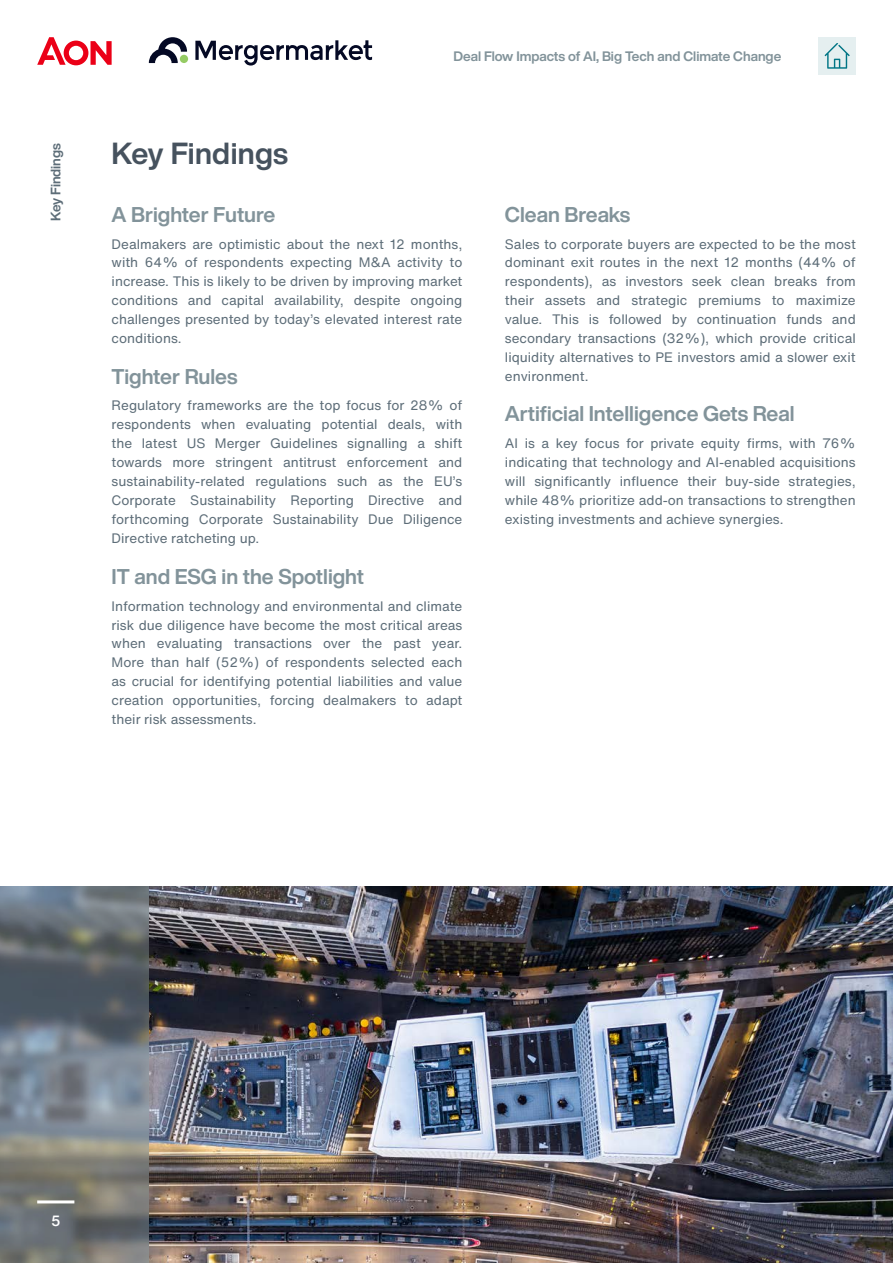
<style>
.page{position:relative;width:893px;height:1263px;background:#fff}
.page>*{position:absolute;margin:0;border:0;box-sizing:border-box;transform-origin:0 0}
.Headline_20pt{font:700 30px "Helvetica Now Display";letter-spacing:.01em;color:#46525e}
.About_subhead_10pt{font:700 21px "Helvetica Now Display";color:#82939a}
.Page_number{font:500 14.55px "Helvetica Now Text";color:#fff}
.Body_Copy_9pt{font:13.5px/18.9px "Helvetica Now Text";color:#5d6d78;text-align:justify}
.Introduction_text_20pt{font:700 13.5px "Helvetica Now Display";color:#82939a}
.Introduction_text_20pt-2{font:700 13.5px "Helvetica Now Display";color:#5d6d78}
</style>
<div class="page">
<img style="left:149px;top:886px;width:744px;height:377px">
<svg style="left:0;top:886px;width:149px;height:377px;background:#70777b"></svg>
<div style="left:819px;top:37px;width:37px;height:37px;background:#e5eff0"></div>
<svg style="left:824px;top:43px;width:26px;height:26px"></svg>
<hr style="left:37px;top:1200px;width:37px;height:3px;background:#fff">
<svg style="left:149px;top:37px;width:38px;height:26px"></svg>
<svg style="left:195px;top:40px;width:177px;height:26px"></svg>
<svg style="left:37px;top:37px;width:75px;height:28px"></svg>
<p class="Introduction_text_20pt" style="left:453px;top:47px;width:329px">Deal Flow Impacts of AI, Big Tech and Climate Change</p>
<p class="Introduction_text_20pt-2" style="left:47px;top:221px;width:79px;rotate:-90deg">Key Findings</p>
<p class="Headline_20pt" style="left:112px;top:133px;width:178px">Key Findings</p>
<p class="About_subhead_10pt" style="left:505px;top:200px;width:127px">Clean Breaks</p>
<p class="Body_Copy_9pt" style="left:505px;top:234px;width:352px">Sales to corporate buyers are expected to be the most dominant exit routes in the next 12 months (44% of respondents), as investors seek clean breaks from their assets and strategic premiums to maximize value. This is followed by continuation funds and secondary transactions (32%), which provide critical liquidity alternatives to PE investors amid a slower exit environment.</p>
<p class="About_subhead_10pt" style="left:112px;top:200px;width:165px">A Brighter Future</p>
<p class="Body_Copy_9pt" style="left:112px;top:234px;width:352px">Dealmakers are optimistic about the next 12 months, with 64% of respondents expecting M&amp;A activity to increase. This is likely to be driven by improving market conditions and capital availability, despite ongoing challenges presented by today’s elevated interest rate conditions.</p>
<p class="About_subhead_10pt" style="left:112px;top:362px;width:128px">Tighter Rules</p>
<p class="Body_Copy_9pt" style="left:112px;top:396px;width:352px">Regulatory frameworks are the top focus for 28% of respondents when evaluating potential deals, with the latest US Merger Guidelines signalling a shift towards more stringent antitrust enforcement and sustainability-related regulations such as the EU’s Corporate Sustainability Reporting Directive and forthcoming Corporate Sustainability Due Diligence Directive ratcheting up.</p>
<p class="About_subhead_10pt" style="left:505px;top:400px;width:291px">Artificial Intelligence Gets Real</p>
<p class="Body_Copy_9pt" style="left:505px;top:434px;width:352px">AI is a key focus for private equity firms, with 76% indicating that technology and AI-enabled acquisitions will significantly influence their buy-side strategies, while 48% prioritize add-on transactions to strengthen existing investments and achieve synergies.</p>
<p class="About_subhead_10pt" style="left:112px;top:562px;width:254px">IT and ESG in the Spotlight</p>
<p class="Body_Copy_9pt" style="left:112px;top:596px;width:352px">Information technology and environmental and climate risk due diligence have become the most critical areas when evaluating transactions over the past year.<br>More than half (52%) of respondents selected each as crucial for identifying potential liabilities and value creation opportunities, forcing dealmakers to adapt their risk assessments.</p>
<p class="Page_number" style="left:51px;top:1211px;width:11px">5</p>
</div>
